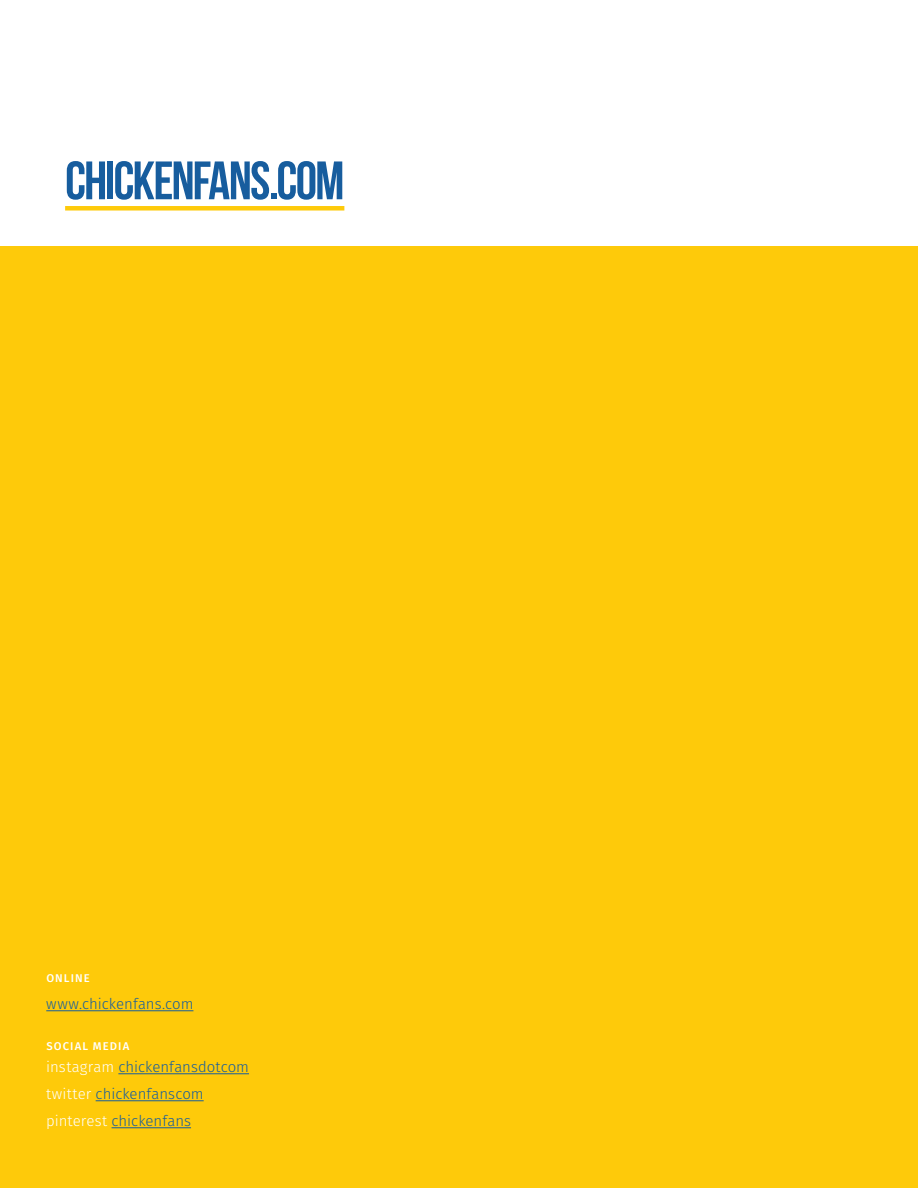
<style>
.page{position:relative;width:918px;height:1188px;background:#fff}
.page>*{position:absolute;margin:0;border:0;box-sizing:border-box;transform-origin:0 0}
.t1{font:700 54px "Bebas Neue";letter-spacing:-.035em;color:#175d9e}
.BC{font:300 15px "Fira Sans";letter-spacing:.005em;color:#175d9e}
.C___3pt_Space_After{font:500 11.25px "Fira Sans";letter-spacing:.1em;color:#fff}
.s1{color:#fff}
</style>
<div class="page">
<div style="left:0;top:247px;width:918px;height:941px;background:#feca0a"></div>
<hr style="left:46px;top:1010px;width:147px;height:1px;background:#175d9e">
<hr style="left:118px;top:1073px;width:131px;height:1px;background:#175d9e">
<hr style="left:96px;top:1100px;width:108px;height:1px;background:#175d9e">
<hr style="left:112px;top:1127px;width:79px;height:1px;background:#175d9e">
<div style="left:65px;top:206px;width:279px;height:5px;background:#feca0a"></div>
<p class="t1" style="left:65px;top:151px;width:281px">CHICKENFANS.COM</p>
<p class="C___3pt_Space_After" style="left:46px;top:969px;width:45px">ONLINE</p>
<p class="BC" style="left:46px;top:993px;width:149px">www.chickenfans.com</p>
<p class="C___3pt_Space_After" style="left:46px;top:1037px;width:84px">SOCIAL MEDIA</p>
<p class="BC" style="left:46px;top:1056px;width:204px"><span class="s1">instagram</span> chickenfansdotcom</p>
<p class="BC" style="left:46px;top:1083px;width:159px"><span class="s1">twitter</span> chickenfanscom</p>
<p class="BC" style="left:46px;top:1110px;width:146px"><span class="s1">pinterest</span> chickenfans</p>
</div>
